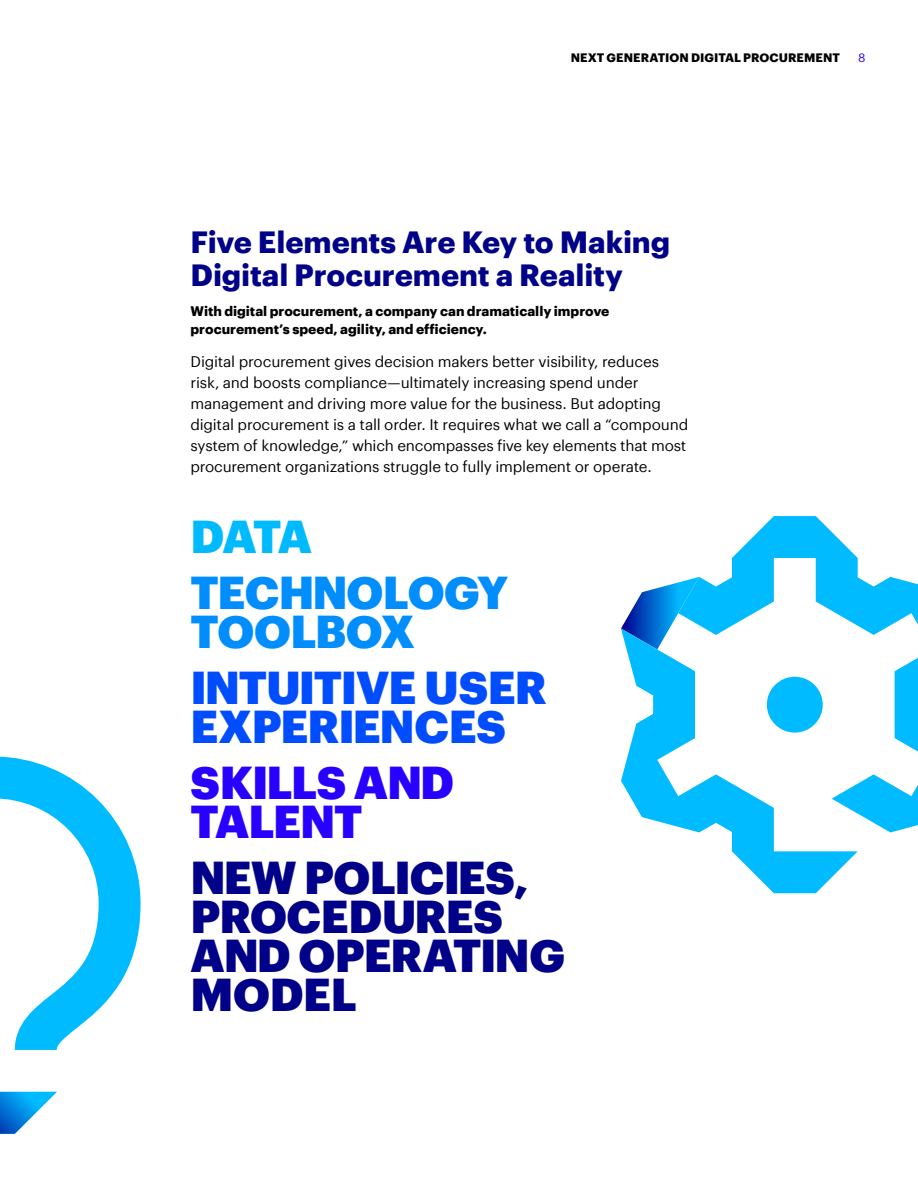
<style>
.page{position:relative;width:918px;height:1188px;background:#fff}
.page>*{position:absolute;margin:0;border:0;box-sizing:border-box;transform-origin:0 0}
.t1{font:900 45px/39px "Graphik";letter-spacing:-.015em;color:#008}
.t2{font:900 45px/39px "Graphik";letter-spacing:-.025em;color:#004dff}
.t3{font:900 45px/39px "Graphik";letter-spacing:-.025em;color:#008eff}
.t4{font:900 45px/39px "Graphik";letter-spacing:-.025em;color:#2800ff}
.t5{font:900 45px "Graphik";color:#00baff}
.t6{font:700 30px/33px "Graphik";letter-spacing:-.005em;color:#008}
.t7{font:15px/21px "Graphik";letter-spacing:-.015em;color:#000}
.t8{font:700 13.5px/18px "Graphik";color:#000}
.t9{font:700 12px "Graphik";letter-spacing:.005em;color:#000}
.t10{font:12px "Graphik";color:#2800ff}
</style>
<div class="page">
<svg style="left:699px;top:516px;width:219px;height:316px"></svg>
<svg style="left:621px;top:577px;width:78px;height:52px"></svg>
<svg style="left:621px;top:629px;width:237px;height:264px"></svg>
<div style="left:767px;top:677px;width:56px;height:56px;background:#0bf;border-radius:50%"></div>
<svg style="left:0;top:757px;width:141px;height:335px"></svg>
<svg style="left:0;top:1092px;width:57px;height:42px"></svg>
<p class="t9" style="left:571px;top:49px;width:271px">NEXT GENERATION DIGITAL PROCUREMENT</p>
<p class="t10" style="left:858px;top:49px;width:9px">8</p>
<h2 class="t6" style="left:190px;top:223px;width:481px">Five Elements Are Key to Making<br>Digital Procurement a Reality</h2>
<p class="t8" style="left:190px;top:301px;width:420px">With digital procurement, a company can dramatically improve procurement’s speed, agility, and efficiency.</p>
<p class="t7" style="left:190px;top:350px;width:499px">Digital procurement gives decision makers better visibility, reduces risk, and boosts compliance—ultimately increasing spend under management and driving more value for the business. But adopting digital procurement is a tall order. It requires what we call a “compound system of knowledge,” which encompasses five key elements that most procurement organizations struggle to fully implement or operate.</p>
<h1 class="t5" style="left:191px;top:502px;width:123px">DATA</h1>
<h1 class="t3" style="left:191px;top:569px;width:319px">TECHNOLOGY<br>TOOLBOX</h1>
<h1 class="t2" style="left:191px;top:664px;width:358px">INTUITIVE USER<br>EXPERIENCES</h1>
<h1 class="t4" style="left:191px;top:759px;width:265px">SKILLS AND<br>TALENT</h1>
<h1 class="t1" style="left:191px;top:854px;width:376px">NEW POLICIES,<br>PROCEDURES<br>AND OPERATING<br>MODEL</h1>
</div>
